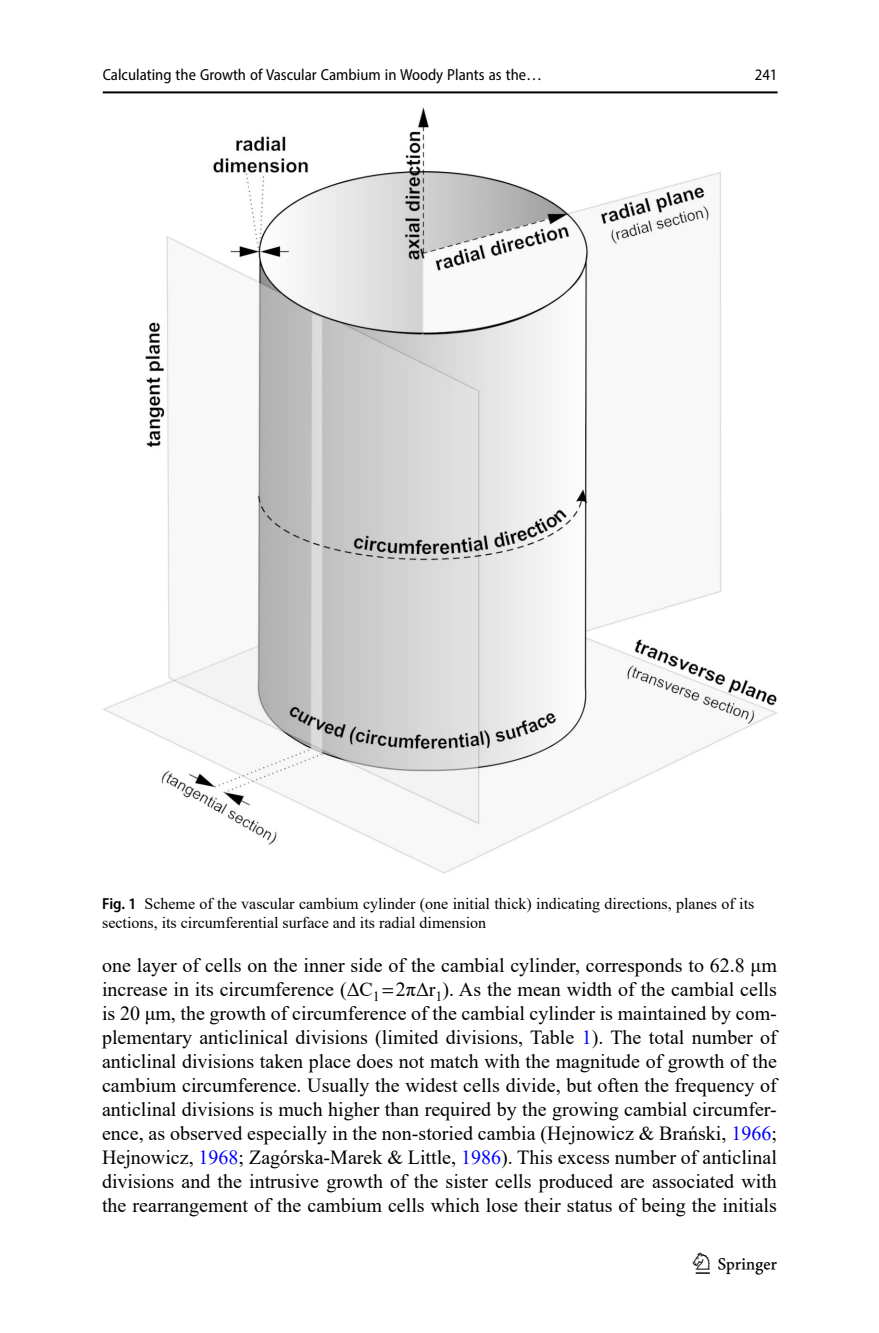
<style>
.page{position:relative;width:879px;height:1333px;background:#fff}
.page>*{position:absolute;margin:0;border:0;box-sizing:border-box;transform-origin:0 0}
.t1{font:30px "Springnew";color:#000}
.Body_Text{font:20px/24px "Times New Roman";color:#000;text-align:justify}
.Figure_Caption{font:16px/19px "Times New Roman";color:#000}
.t2{font:semi-condensed 16px "Myriad Pro";color:#000}
.s1{font-family:"Myriad Pro";font-weight:600;font-stretch:semi-condensed}
.s2{color:#00f}
</style>
<div class="page">
<hr style="left:103px;top:91px;width:674px;height:2px;background:#000">
<img style="left:103px;top:108px;width:674px;height:765px">
<p class="t2" style="left:103px;top:65px;width:441px">Calculating the Growth of Vascular Cambium in Woody Plants as the…</p>
<p class="t2" style="left:755px;top:65px;width:24px">241</p>
<p class="Figure_Caption" style="left:102px;top:893px;width:653px"><span class="s1">Fig. 1</span> Scheme of the vascular cambium cylinder (one initial thick) indicating directions, planes of its sections, its circumferential surface and its radial dimension</p>
<p class="Body_Text" style="left:102px;top:952px;width:676px">one layer of cells on the inner side of the cambial cylinder, corresponds to 62.8 μm increase in its circumference (ΔC<sub>1</sub> 2πΔr<sub>1</sub>). As the mean width of the cambial cells is 20 μm, the growth of circumference of the cambial cylinder is maintained by com&shy;plementary anticlinical divisions (limited divisions, Table <span class="s2">1</span>). The total number of anticlinal divisions taken place does not match with the magnitude of growth of the cambium circumference. Usually the widest cells divide, but often the frequency of anticlinal divisions is much higher than required by the growing cambial circumfer&shy;ence, as observed especially in the non-storied cambia (Hejnowicz &amp; Brański, <span class="s2">1966</span>; Hejnowicz, <span class="s2">1968</span>; Zagórska-Marek &amp; Little, <span class="s2">1986</span>). This excess number of anticlinal divisions and the intrusive growth of the sister cells produced are associated with the rearrangement of the cambium cells which lose their status of being the initials</p>
<h1 class="t1" style="left:696px;top:1246px;width:83px">1 3</h1>
</div>
